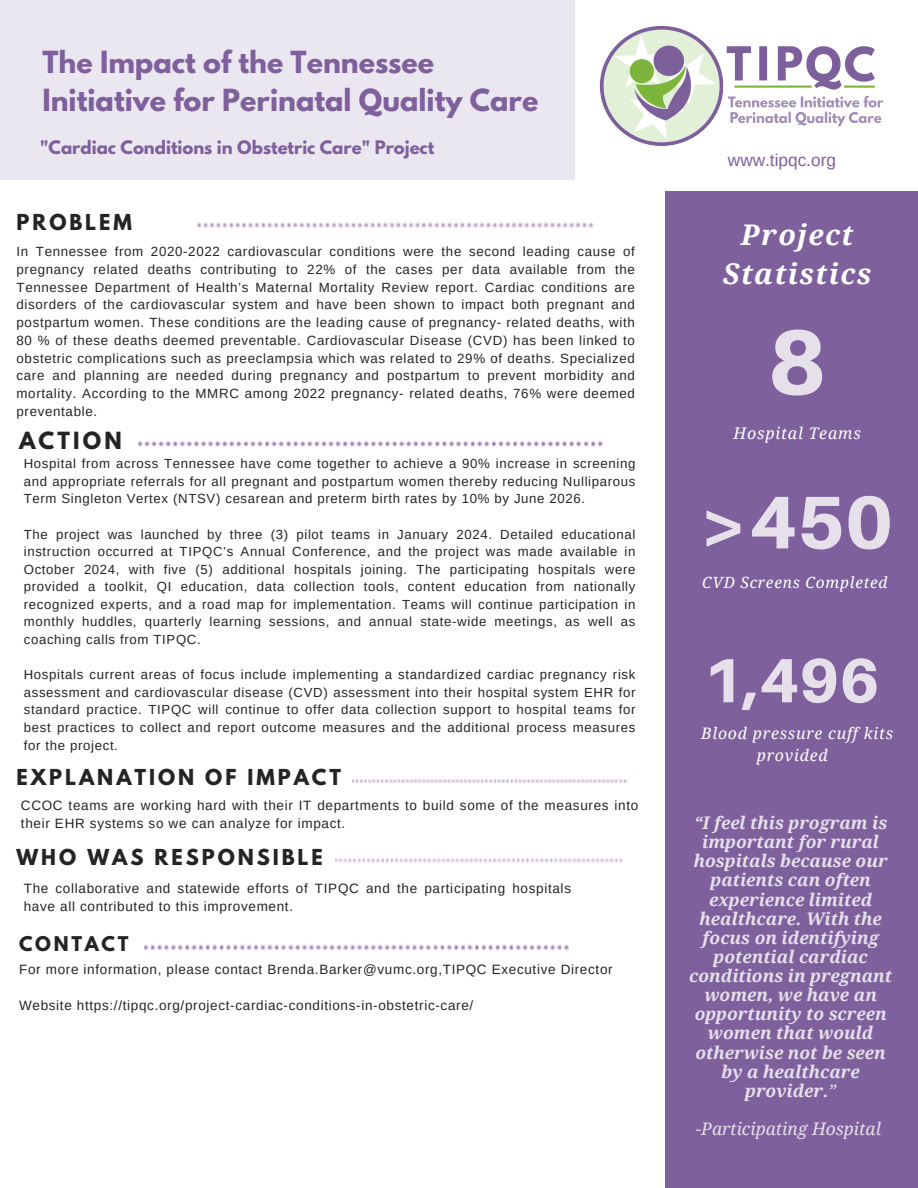
<style>
.page{position:relative;width:918px;height:1188px;background:#fff}
.page>*{position:absolute;margin:0;border:0;box-sizing:border-box;transform-origin:0 0}
.t1{font:800 91.8px "Aileron";color:#fff}
.t2{font:800 74.7px "Aileron";color:#fff}
.t3{font:800 62.55px "Aileron";color:#fff}
.t4{font:italic 700 28.5px/39.3px "Droid Serif";letter-spacing:.05em;color:#fff;text-align:center}
.t5{font:700 27px/38.2px "League Spartan";color:#7e609c}
.t6{font:700 21px "League Spartan";letter-spacing:.15em;color:#242422}
.t7{font:700 19.5px "League Spartan";letter-spacing:.15em;color:#242422}
.t8{font:700 18px "League Spartan";letter-spacing:.15em;color:#242422}
.t9{font:italic 700 17.4px/19.2px "Droid Serif";color:#fff;text-align:center}
.t10{font:italic 17.4px "Droid Serif";color:#fff}
.t11{font:17.25px "Arimo";color:#7e609c}
.t12{font:700 16.5px "League Spartan";color:#7e609c}
.t13{font:italic 16.05px "Droid Serif";letter-spacing:.05em;color:#fff}
.t14{font:italic 15.9px/21.6px "Droid Serif";letter-spacing:.05em;color:#fff}
.t15{font:italic 15.45px "Droid Serif";letter-spacing:.05em;color:#fff}
.t16{font:13.5px/18px "Arimo";letter-spacing:.05em;color:#242422}
.t17{font:13.35px/17.7px "Arimo";letter-spacing:.05em;color:#242422;text-align:justify}
.t18{font:13.2px/17.5px "Arimo";letter-spacing:.05em;color:#242422;text-align:justify}
.s1{font-weight:400}
</style>
<div class="page">
<div style="left:0;top:0;width:780px;height:180px;background:#ebe7f0"></div>
<div style="left:666px;top:160px;width:252px;height:1028px;background:#7e609c"></div>
<div style="left:575px;top:0;width:343px;height:190px;background:#fff"></div>
<svg style="left:198px;top:222px;width:395px;height:6px"></svg>
<svg style="left:138px;top:440px;width:465px;height:7px"></svg>
<hr style="left:604px;top:437px;width:3px;height:14px;background:#bfbfbf">
<img style="left:599px;top:25px;width:285px;height:122px">
<svg style="left:353px;top:779px;width:274px;height:4px"></svg>
<svg style="left:335px;top:858px;width:287px;height:5px"></svg>
<svg style="left:144px;top:944px;width:424px;height:7px"></svg>
<h1 class="t5" style="left:42px;top:47px;width:497px">The Impact of the Tennessee<br>Initiative for Perinatal Quality Care</h1>
<p class="t12" style="left:40px;top:140px;width:396px">"Cardiac Conditions in Obstetric Care" Project</p>
<p class="t7" style="left:17px;top:213px;width:117px">PROBLEM</p>
<p class="t17" style="left:17px;top:243px;width:620px">In Tennessee from 2020-2022 cardiovascular conditions were the second leading cause of pregnancy related deaths contributing to 22% of the cases per data available from the Tennessee Department of Health’s Maternal Mortality Review report. Cardiac conditions are disorders of the cardiovascular system and have been shown to impact both pregnant and postpartum women. These conditions are the leading cause of pregnancy- related deaths, with 80 % of these deaths deemed preventable. Cardiovascular Disease (CVD) has been linked to obstetric complications such as preeclampsia which was related to 29% of deaths. Specialized care and planning are needed during pregnancy and postpartum to prevent morbidity and mortality. According to the MMRC among 2022 pregnancy- related deaths, 76% were deemed preventable.</p>
<p class="t6" style="left:19px;top:430px;width:104px">ACTION</p>
<h6 class="t18" style="left:24px;top:455px;width:613px">Hospital from across Tennessee have come together to achieve a 90% increase in screening and appropriate referrals for all pregnant and postpartum women thereby reducing Nulliparous Term Singleton Vertex (NTSV) cesarean and preterm birth rates by 10% by June 2026.</h6>
<p class="t18" style="left:24px;top:525px;width:613px">The project was launched by three (3) pilot teams in January 2024. Detailed educational instruction occurred at TIPQC’s Annual Conference, and the project was made available in October 2024, with five (5) additional hospitals joining. The participating hospitals were provided a toolkit, QI education, data collection tools, content education from nationally recognized experts, and a road map for implementation. Teams will continue participation in monthly huddles, quarterly learning sessions, and annual state-wide meetings, as well as coaching calls from TIPQC.</p>
<p class="t18" style="left:24px;top:666px;width:613px">Hospitals current areas of focus include implementing a standardized cardiac pregnancy risk assessment and cardiovascular disease (CVD) assessment into their hospital system EHR for standard practice. TIPQC will continue to offer data collection support to hospital teams for best practices to collect and report outcome measures and the additional process measures for the project.</p>
<p class="t7" style="left:17px;top:767px;width:326px">EXPLANATION OF IMPACT</p>
<p class="t16" style="left:21px;top:797px;width:619px">CCOC teams are working hard with their IT departments to build some of the measures into their EHR systems so we can analyze for impact.</p>
<h3 class="t7" style="left:17px;top:847px;width:308px">WHO WAS RESPONSIBLE</h3>
<h4 class="t16" style="left:24px;top:879px;width:549px">The collaborative and statewide efforts of TIPQC and the participating hospitals have all contributed to this improvement.</h4>
<p class="t8" style="left:19px;top:935px;width:111px">CONTACT</p>
<p class="t16" style="left:19px;top:961px;width:595px">For more information, please contact Brenda.Barker@vumc.org,TIPQC Executive Director</p>
<p class="t16" style="left:19px;top:997px;width:456px">Website https://tipqc.org/project-cardiac-conditions-in-obstetric-care/</p>
<p class="t11" style="left:728px;top:150px;width:110px">www.tipqc.org</p>
<p class="t4" style="left:723px;top:215px;width:150px">Project<br>Statistics</p>
<h1 class="t1" style="left:768px;top:305px;width:60px">8</h1>
<h2 class="t13" style="left:734px;top:424px;width:129px">Hospital Teams</h2>
<h2 class="t2" style="left:701px;top:476px;width:193px">&gt;450</h2>
<h4 class="t15" style="left:702px;top:574px;width:187px">CVD Screens Completed</h4>
<h3 class="t3" style="left:703px;top:642px;width:178px">1,496</h3>
<p class="t14" style="left:757px;top:723px;width:138px;text-indent:-56px">Blood pressure cuff kits provided</p>
<p class="t9" style="left:689px;top:813px;width:204px">“I feel this program is important for rural hospitals because our patients can often experience limited healthcare. With the focus on identifying potential cardiac conditions in pregnant women, we have an opportunity to screen women that would otherwise not be seen by a healthcare provider.<span class="s1">”</span></p>
<h3 class="t10" style="left:696px;top:1119px;width:187px">-Participating Hospital</h3>
</div>
